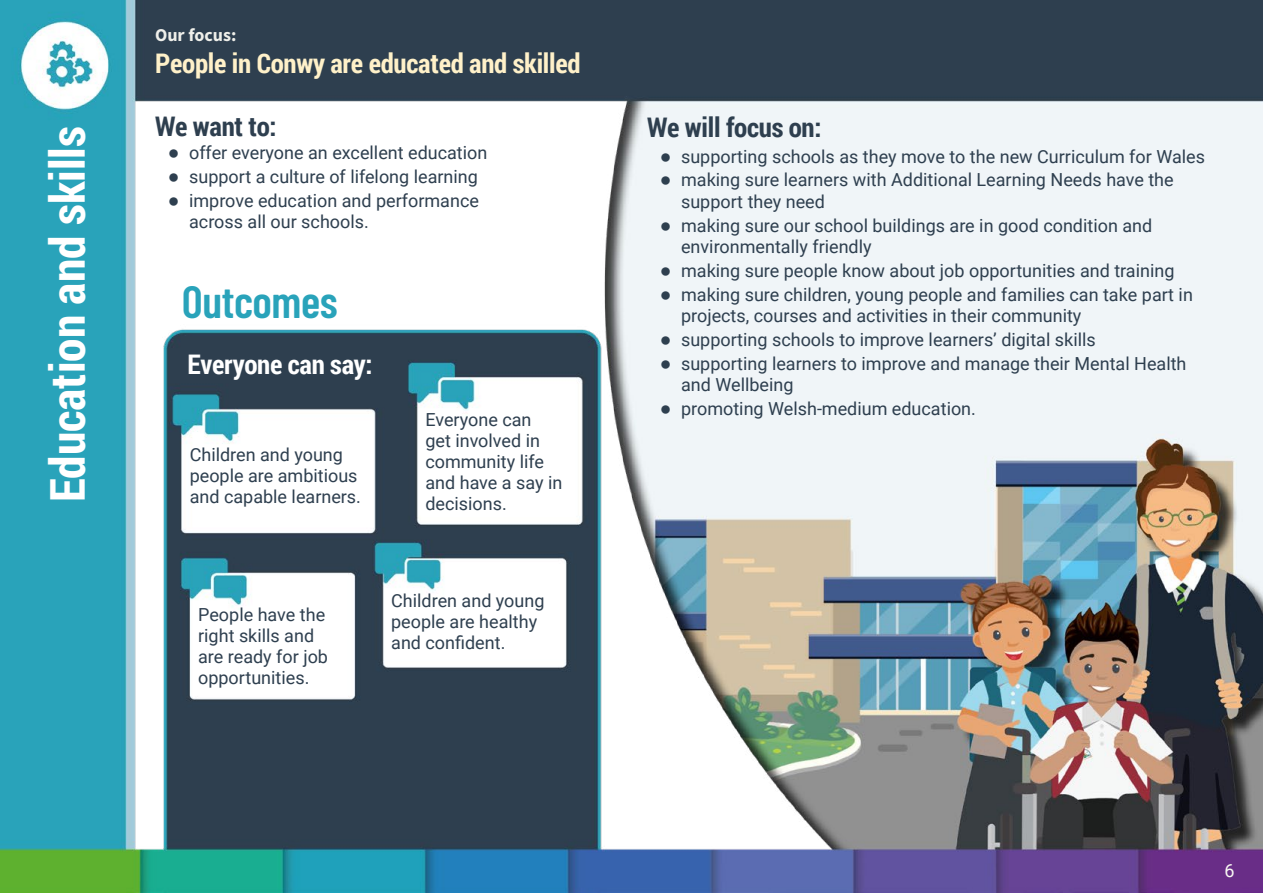
<style>
.page{position:relative;width:1263px;height:893px;background:#fff}
.page>*{position:absolute;margin:0;border:0;box-sizing:border-box;transform-origin:0 0}
.t1{font:700 48px "Roboto Condensed";color:#fff}
.t2{font:600 45px "Barlow Condensed";letter-spacing:-.01em;color:#29a3ba}
.t3{font:700 27px "Roboto Condensed";letter-spacing:-.01em;color:#fff1c9}
.t4{font:700 27px "Roboto Condensed";letter-spacing:-.01em;color:#2e3f4f}
.t5{font:700 27px "Roboto Condensed";letter-spacing:-.01em;color:#fff}
.t6{font:18px/21px "Roboto";color:#2e3f4f}
.t7{font:700 18px "Source Sans Pro";color:#efefea}
.t8{font:18px "Roboto";color:#f9f8f3}
.s1{font-family:"Arial";font-weight:700;font-size:19.5px}
</style>
<div class="page">
<img style="left:0;top:0;width:1263px;height:893px">
<p class="t1" style="left:34px;top:502px;width:377px;rotate:-90deg">Education and skills</p>
<p class="t7" style="left:155px;top:23px;width:83px">Our focus:</p>
<p class="t3" style="left:155px;top:45px;width:427px">People in Conwy are educated and skilled</p>
<p class="t4" style="left:155px;top:107px;width:123px">We want to:</p>
<p class="t6" style="left:168px;top:142px;width:321px"><span class="s1">●</span> offer everyone an excellent education</p>
<p class="t6" style="left:168px;top:166px;width:312px"><span class="s1">●</span> support a culture of lifelong learning</p>
<p class="t6" style="left:189px;top:189px;width:291px;line-height:21.6px;text-indent:-21px"><span class="s1">●</span> improve education and performance across all our schools.</p>
<p class="t2" style="left:182px;top:273px;width:157px">Outcomes</p>
<p class="t5" style="left:187px;top:345px;width:187px">Everyone can say:</p>
<p class="t6" style="left:190px;top:443px;width:173px">Children and young people are ambitious and capable learners.</p>
<p class="t6" style="left:425px;top:408px;width:138px">Everyone can<br>get involved in community life and have a say in decisions.</p>
<p class="t6" style="left:198px;top:603px;width:131px">People have the right skills and are ready for job opportunities.</p>
<p class="t6" style="left:391px;top:589px;width:155px">Children and young people are healthy and confident.</p>
<p class="t4" style="left:647px;top:108px;width:176px">We will focus on:</p>
<p class="t6" style="left:660px;top:145px;width:547px"><span class="s1">●</span> supporting schools as they move to the new Curriculum for Wales</p>
<p class="t6" style="left:681px;top:168px;width:494px;line-height:21.6px;text-indent:-21px"><span class="s1">●</span> making sure learners with Additional Learning Needs have the support they need</p>
<p class="t6" style="left:681px;top:214px;width:473px;line-height:21.6px;text-indent:-21px"><span class="s1">●</span> making sure our school buildings are in good condition and environmentally friendly</p>
<p class="t6" style="left:660px;top:259px;width:516px"><span class="s1">●</span> making sure people know about job opportunities and training</p>
<p class="t6" style="left:681px;top:283px;width:513px;line-height:21.6px;text-indent:-21px"><span class="s1">●</span> making sure children, young people and families can take part in projects, courses and activities in their community</p>
<p class="t6" style="left:660px;top:328px;width:437px"><span class="s1">●</span> supporting schools to improve learners’ digital skills</p>
<p class="t6" style="left:681px;top:352px;width:507px;line-height:21.6px;text-indent:-21px"><span class="s1">●</span> supporting learners to improve and manage their Mental Health and Wellbeing</p>
<p class="t6" style="left:660px;top:397px;width:318px"><span class="s1">●</span> promoting Welsh-medium education.</p>
<p class="t8" style="left:1224px;top:858px;width:12px">6</p>
</div>
